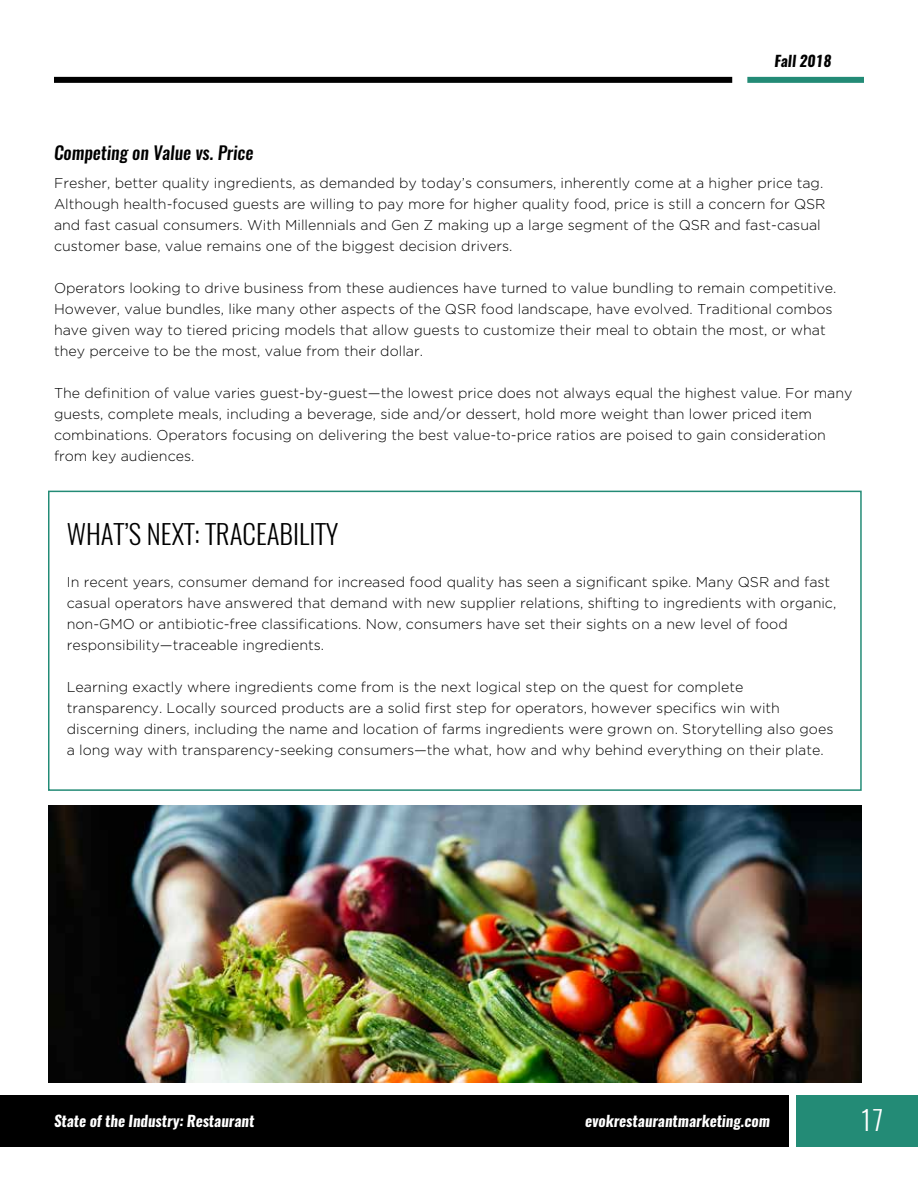
<style>
.page{position:relative;width:918px;height:1188px;background:#fff}
.page>*{position:absolute;margin:0;border:0;box-sizing:border-box;transform-origin:0 0}
.t1{font:300 27px "Oswald";color:#000}
.t2{font:300 27px "Oswald";color:#fff}
.t3{font:italic 500 18px "Oswald";color:#000}
.t4{font:italic 700 15px "Oswald";color:#fff}
.t5{font:italic 700 15px "Oswald";color:#000}
.t6{font:300 14.25px/21px "Gotham";color:#000}
</style>
<div class="page">
<div style="left:796px;top:1095px;width:122px;height:52px;background:#238b76"></div>
<div style="left:0;top:1095px;width:789px;height:52px;background:#000"></div>
<div style="left:54px;top:77px;width:678px;height:6px;background:#000"></div>
<div style="left:747px;top:77px;width:117px;height:6px;background:#238b76"></div>
<div style="left:48px;top:491px;width:814px;height:300px;border:2px solid #238b76"></div>
<img style="left:48px;top:806px;width:814px;height:276px">
<p class="t5" style="left:774px;top:51px;width:59px">Fall 2018</p>
<p class="t3" style="left:54px;top:140px;width:201px">Competing on Value vs. Price</p>
<p class="t6" style="left:54px;top:172px;width:773px">Fresher, better quality ingredients, as demanded by today’s consumers, inherently come at a higher price tag.<br>Although health-focused guests are willing to pay more for higher quality food, price is still a concern for QSR and fast casual consumers. With Millennials and Gen Z making up a large segment of the QSR and fast-casual customer base, value remains one of the biggest decision drivers.</p>
<p class="t6" style="left:54px;top:277px;width:784px">Operators looking to drive business from these audiences have turned to value bundling to remain competitive.<br>However, value bundles, like many other aspects of the QSR food landscape, have evolved. Traditional combos have given way to tiered pricing models that allow guests to customize their meal to obtain the most, or what they perceive to be the most, value from their dollar.</p>
<p class="t6" style="left:54px;top:382px;width:800px">The definition of value varies guest-by-guest—the lowest price does not always equal the highest value. For many guests, complete meals, including a beverage, side and/or dessert, hold more weight than lower priced item combinations. Operators focusing on delivering the best value-to-price ratios are poised to gain consideration from key audiences.</p>
<h1 class="t1" style="left:67px;top:516px;width:273px">WHAT’S NEXT: TRACEABILITY</h1>
<p class="t6" style="left:67px;top:571px;width:771px">In recent years, consumer demand for increased food quality has seen a significant spike. Many QSR and fast casual operators have answered that demand with new supplier relations, shifting to ingredients with organic, non-GMO or antibiotic-free classifications. Now, consumers have set their sights on a new level of food responsibility—traceable ingredients.</p>
<p class="t6" style="left:67px;top:676px;width:768px">Learning exactly where ingredients come from is the next logical step on the quest for complete transparency. Locally sourced products are a solid first step for operators, however specifics win with discerning diners, including the name and location of farms ingredients were grown on. Storytelling also goes a long way with transparency-seeking consumers—the what, how and why behind everything on their plate.</p>
<p class="t4" style="left:54px;top:1111px;width:202px">State of the Industry: Restaurant</p>
<p class="t4" style="left:585px;top:1111px;width:186px">evokrestaurantmarketing.com</p>
<h1 class="t2" style="left:860px;top:1102px;width:25px">17</h1>
</div>
